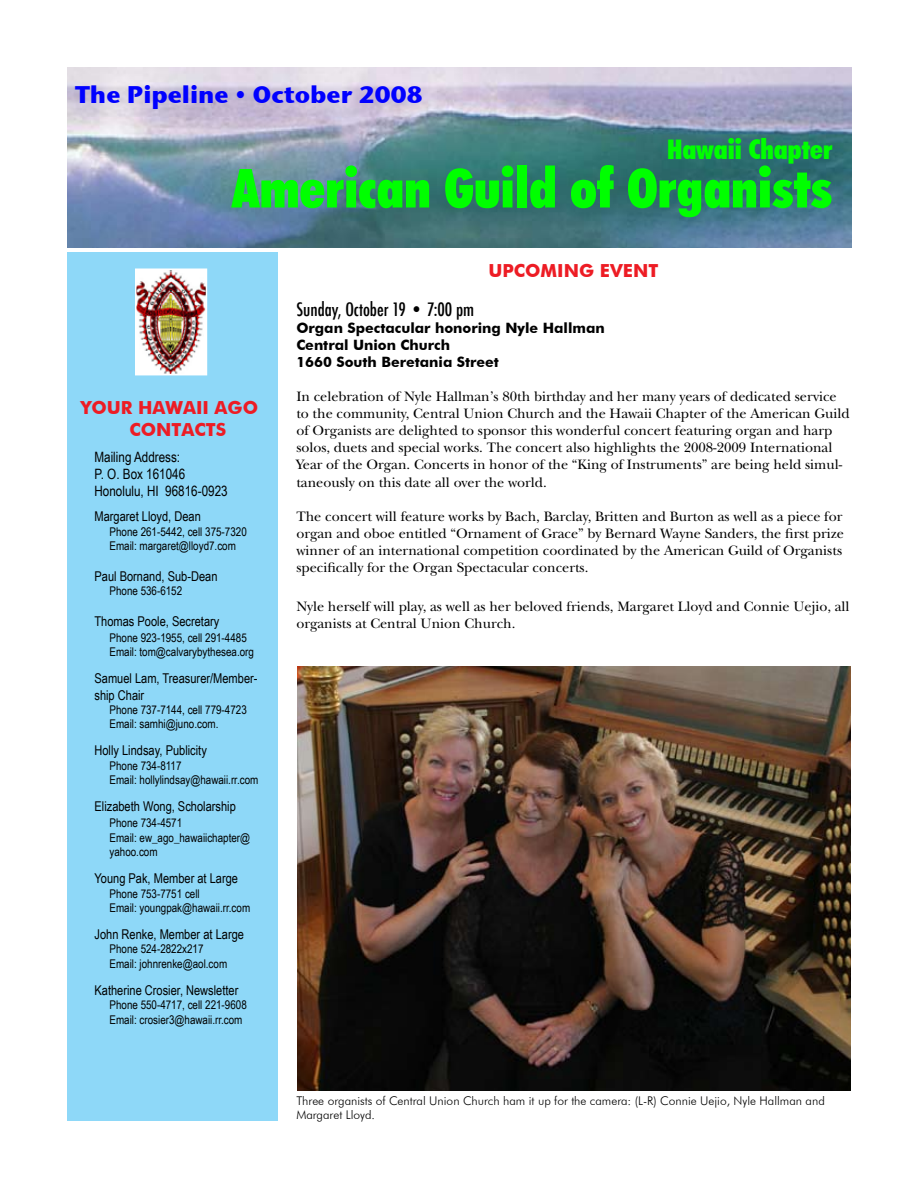
<style>
.page{position:relative;width:918px;height:1188px;background:#fff}
.page>*{position:absolute;margin:0;border:0;box-sizing:border-box;transform-origin:0 0}
.t1{font:900 condensed 54px "Futura BT";color:#0f0}
.t2{font:900 condensed 27px "Futura BT";color:#0f0}
.t3{font:700 24px "Stone Sans ITC";color:#00f}
.t4{font:700 18px/21.6px "Futura BT";color:#ed1c24}
.t5{font:500 condensed 18px "Futura";color:#000}
.t6{font:14.25px/17.1px "New Baskerville";color:#000}
.t7{font:700 14.25px/17.1px "Futura BT";color:#000}
.t8{font:14.25px/17.1px "Arial Narrow";color:#000}
.t9{font:13.5px/16.2px "Arial Narrow";color:#000}
.t10{font:12px/14.4px "Arial Narrow";color:#000}
.t11{font:300 12px/14.4px "Futura BT";color:#000}
</style>
<div class="page">
<img style="left:68px;top:68px;width:783px;height:180px">
<div style="left:68px;top:252px;width:210px;height:868px;background:#8ed8f8"></div>
<img style="left:138px;top:271px;width:66px;height:101px">
<div style="left:135px;top:268px;width:72px;height:107px;border:2px solid #fff"></div>
<img style="left:297px;top:666px;width:553px;height:424px">
<h3 class="t3" style="left:75px;top:73px;width:349px">The Pipeline • October 2008</h3>
<h2 class="t2" style="left:667px;top:133px;width:167px">Hawaii Chapter</h2>
<h1 class="t1" style="left:232px;top:155px;width:602px">American Guild of Organists</h1>
<p class="t4" style="left:130px;top:397px;width:130px;text-indent:-49px">YOUR HAWAII AGO<br>CONTACTS</p>
<p class="t8" style="left:94px;top:448px;width:135px">Mailing Address:<br>P. O. Box 161046<br>Honolulu, HI 96816-0923</p>
<p class="t9" style="left:94px;top:508px;width:108px">Margaret Lloyd, Dean</p>
<p class="t10" style="left:110px;top:524px;width:139px">Phone 261-5442, cell 375-7320<br>Email: margaret@lloyd7.com</p>
<p class="t9" style="left:94px;top:568px;width:125px">Paul Bornand, Sub-Dean</p>
<p class="t10" style="left:110px;top:583px;width:74px">Phone 536-6152</p>
<p class="t9" style="left:94px;top:613px;width:126px">Thomas Poole, Secretary</p>
<p class="t10" style="left:110px;top:630px;width:146px">Phone 923-1955, cell 291-4485<br>Email: tom@calvarybythesea.org</p>
<p class="t9" style="left:94px;top:670px;width:165px">Samuel Lam, Treasurer/Member&shy;ship Chair</p>
<p class="t10" style="left:110px;top:702px;width:139px">Phone 737-7144, cell 779-4723<br>Email: samhi@juno.com.</p>
<p class="t9" style="left:94px;top:742px;width:114px">Holly Lindsay, Publicity</p>
<p class="t10" style="left:110px;top:758px;width:150px">Phone 734-8117<br>Email: hollylindsay@hawaii.rr.com</p>
<p class="t9" style="left:94px;top:798px;width:143px">Elizabeth Wong, Scholarship</p>
<p class="t10" style="left:110px;top:816px;width:142px">Phone 734-4571<br>Email: ew_ago_hawaiichapter@ yahoo.com</p>
<p class="t9" style="left:94px;top:870px;width:145px">Young Pak, Member at Large</p>
<p class="t10" style="left:110px;top:886px;width:142px">Phone 753-7751 cell<br>Email: youngpak@hawaii.rr.com</p>
<p class="t9" style="left:94px;top:926px;width:151px">John Renke, Member at Large</p>
<p class="t10" style="left:110px;top:942px;width:119px">Phone 524-2822x217<br>Email: johnrenke@aol.com</p>
<p class="t9" style="left:94px;top:982px;width:145px">Katherine Crosier, Newsletter</p>
<p class="t10" style="left:110px;top:997px;width:139px">Phone 550-4717, cell 221-9608<br>Email: crosier3@hawaii.rr.com</p>
<p class="t4" style="left:488px;top:259px;width:171px">UPCOMING EVENT</p>
<p class="t5" style="left:296px;top:297px;width:179px">Sunday, October 19 • 7:00 pm</p>
<p class="t7" style="left:296px;top:319px;width:310px">Organ Spectacular honoring Nyle Hallman<br>Central Union Church<br>1660 South Beretania Street</p>
<p class="t6" style="left:296px;top:388px;width:555px">In celebration of Nyle Hallman’s 80th birthday and her many years of dedicated service to the community, Central Union Church and the Hawaii Chapter of the American Guild of Organists are delighted to sponsor this wonderful concert featuring organ and harp solos, duets and special works. The concert also highlights the 2008-2009 International Year of the Organ. Concerts in honor of the “King of Instruments” are being held simul&shy;taneously on this date all over the world.</p>
<p class="t6" style="left:296px;top:508px;width:549px">The concert will feature works by Bach, Barclay, Britten and Burton as well as a piece for organ and oboe entitled “Ornament of Grace” by Bernard Wayne Sanders, the first prize winner of an international competition coordinated by the American Guild of Organists specifically for the Organ Spectacular concerts.</p>
<p class="t6" style="left:296px;top:598px;width:555px">Nyle herself will play, as well as her beloved friends, Margaret Lloyd and Connie Uejio, all organists at Central Union Church.</p>
<p class="t11" style="left:296px;top:1093px;width:530px">Three organists of Central Union Church ham it up for the camera: (L-R) Connie Uejio, Nyle Hallman and<br>Margaret Lloyd.</p>
</div>
